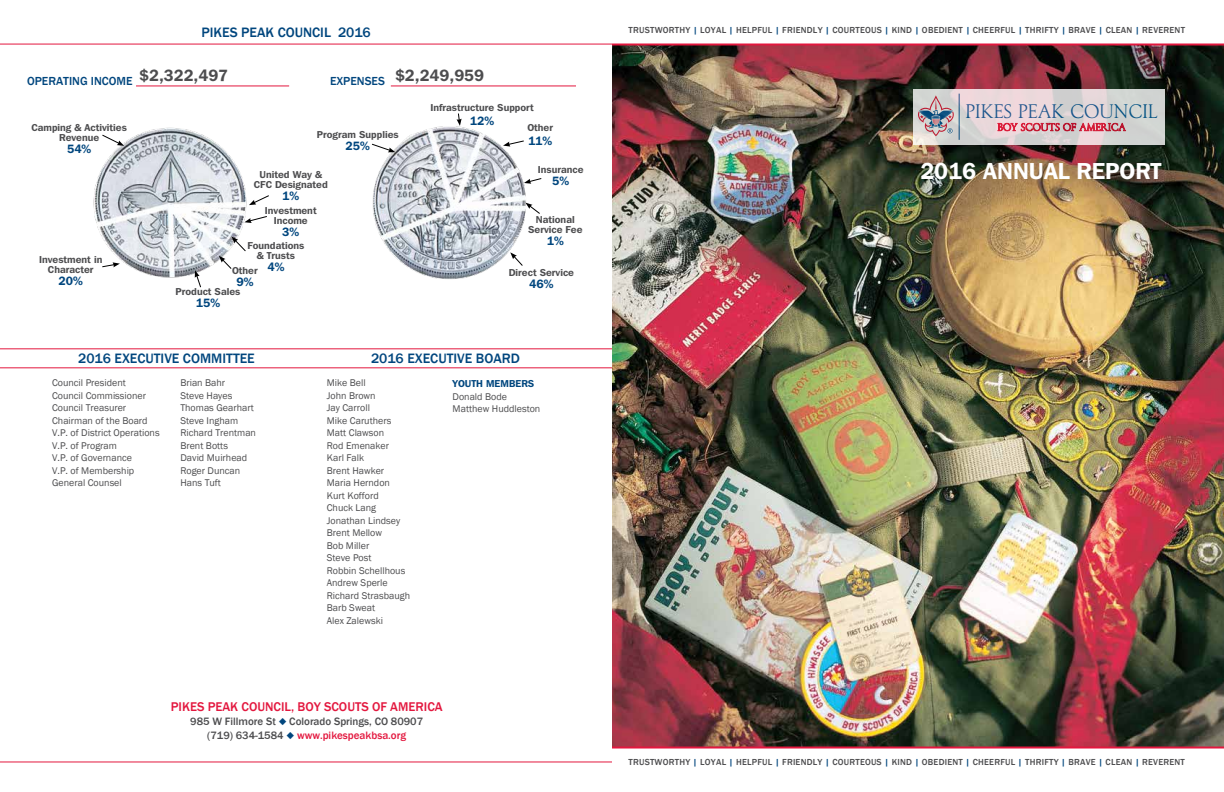
<style>
.page{position:relative;width:1224px;height:792px;background:#fff}
.page>*{position:absolute;margin:0;border:0;box-sizing:border-box;transform-origin:0 0}
.t1{font:600 23px "Franklin Gothic IT Cby BT";color:#fff}
.t2{font:17.4px "LTC Record Title";color:#005e9e}
.t3{font:600 16.2px "Franklin Gothic IT Cby BT";color:#4d4d4f}
.t4{font:500 14px "Franklin Gothic";color:#00467e}
.t5{font:500 13px "Franklin Gothic";color:#e3173e}
.t6{font:600 12px "Franklin Gothic IT Cby BT";color:#00467e}
.t7{font:500 12px "Franklin Gothic";color:#00467e}
.t8{font:500 11px/14px "Franklin Gothic";color:#4d4d4f;text-align:center}
.t9{font:10px/12.5px "Franklin Gothic";color:#4d4d4f}
.t10{font:600 10px/10px "Franklin Gothic IT Cby BT";color:#4d4d4f;text-align:center}
.t11{font:600 10px "Franklin Gothic IT Cby BT";color:#00467e}
.t12{font:500 9px "Franklin Gothic";letter-spacing:.025em;color:#4d4d4f}
.s1{color:#00467e}
.s2{color:#e3173e}
</style>
<div class="page">
<img style="left:93px;top:127px;width:154px;height:151px">
<hr style="left:0;top:44px;width:612px;height:1px;background:#e3173e">
<img style="left:612px;top:46px;width:612px;height:701px">
<hr style="left:612px;top:44px;width:612px;height:2px;background:#e3173e">
<hr style="left:612px;top:747px;width:612px;height:2px;background:#e3173e">
<svg style="left:913px;top:89px;width:252px;height:56px;background:#dbd5d5"></svg>
<hr style="left:959px;top:94px;width:1px;height:46px;background:#005596">
<svg style="left:998px;top:110px;width:128px;height:33px;background:#dcbbc0"></svg>
<svg style="left:918px;top:95px;width:36px;height:41px"></svg>
<hr style="left:0;top:367px;width:612px;height:1px;background:#e3173e">
<hr style="left:0;top:348px;width:612px;height:1px;background:#e3173e">
<hr style="left:0;top:761px;width:612px;height:1px;background:#e3173e">
<img style="left:373px;top:126px;width:154px;height:153px">
<svg style="left:503px;top:140px;width:22px;height:7px"></svg>
<svg style="left:372px;top:143px;width:23px;height:9px"></svg>
<svg style="left:524px;top:177px;width:18px;height:7px"></svg>
<hr style="left:136px;top:85px;width:153px;height:1px;background:#e3173e">
<hr style="left:391px;top:85px;width:185px;height:1px;background:#e3173e">
<svg style="left:195px;top:270px;width:7px;height:18px"></svg>
<svg style="left:249px;top:195px;width:20px;height:10px"></svg>
<svg style="left:101px;top:134px;width:23px;height:12px"></svg>
<svg style="left:101px;top:262px;width:19px;height:6px"></svg>
<svg style="left:244px;top:215px;width:23px;height:8px"></svg>
<svg style="left:219px;top:237px;width:28px;height:33px"></svg>
<svg style="left:457px;top:113px;width:5px;height:13px"></svg>
<svg style="left:510px;top:252px;width:14px;height:15px"></svg>
<svg style="left:525px;top:203px;width:15px;height:12px"></svg>
<h3 class="t4" style="left:201px;top:23px;width:171px">PIKES PEAK COUNCIL 2016</h3>
<h3 class="t3" style="left:139px;top:65px;width:90px">$2,322,497</h3>
<h3 class="t3" style="left:395px;top:65px;width:90px">$2,249,959</h3>
<p class="t7" style="left:27px;top:73px;width:107px">OPERATING INCOME</p>
<p class="t7" style="left:330px;top:73px;width:56px">EXPENSES</p>
<p class="t10" style="left:31px;top:122px;width:97px">Camping &amp; Activities<br>Revenue</p>
<p class="t6" style="left:67px;top:141px;width:26px">54%</p>
<p class="t10" style="left:39px;top:254px;width:65px">Investment in<br>Character</p>
<p class="t6" style="left:59px;top:273px;width:26px">20%</p>
<p class="t10" style="left:317px;top:129px;width:83px">Program Supplies</p>
<p class="t6" style="left:346px;top:138px;width:26px">25%</p>
<p class="t10" style="left:254px;top:170px;width:75px">United Way &amp;<br>CFC Designated</p>
<p class="t6" style="left:282px;top:189px;width:19px">1%</p>
<p class="t10" style="left:265px;top:205px;width:53px">Investment<br>Income</p>
<p class="t6" style="left:282px;top:224px;width:19px">3%</p>
<p class="t10" style="left:247px;top:240px;width:58px">Foundations &amp; Trusts</p>
<p class="t6" style="left:267px;top:259px;width:19px">4%</p>
<p class="t10" style="left:232px;top:265px;width:27px">Other</p>
<p class="t6" style="left:236px;top:274px;width:19px">9%</p>
<p class="t10" style="left:176px;top:287px;width:66px">Product Sales</p>
<p class="t6" style="left:196px;top:296px;width:26px">15%</p>
<p class="t10" style="left:430px;top:102px;width:105px">Infrastructure Support</p>
<p class="t6" style="left:470px;top:113px;width:26px">12%</p>
<p class="t10" style="left:527px;top:122px;width:27px">Other</p>
<p class="t6" style="left:528px;top:134px;width:26px">11%</p>
<p class="t10" style="left:538px;top:165px;width:47px">Insurance</p>
<p class="t6" style="left:552px;top:174px;width:19px">5%</p>
<p class="t10" style="left:528px;top:214px;width:56px">National<br>Service Fee</p>
<p class="t6" style="left:547px;top:233px;width:19px">1%</p>
<p class="t10" style="left:509px;top:267px;width:67px">Direct Service</p>
<p class="t6" style="left:529px;top:276px;width:26px">46%</p>
<h3 class="t4" style="left:78px;top:350px;width:178px">2016 EXECUTIVE COMMITTEE</h3>
<h3 class="t4" style="left:371px;top:350px;width:150px">2016 EXECUTIVE BOARD</h3>
<p class="t9" style="left:52px;top:377px;width:75px">Council President</p>
<p class="t9" style="left:180px;top:377px;width:46px">Brian Bahr</p>
<p class="t9" style="left:52px;top:390px;width:95px">Council Commissioner</p>
<p class="t9" style="left:180px;top:390px;width:53px">Steve Hayes</p>
<p class="t9" style="left:52px;top:402px;width:76px">Council Treasurer</p>
<p class="t9" style="left:180px;top:402px;width:75px">Thomas Gearhart</p>
<p class="t9" style="left:52px;top:415px;width:97px">Chairman of the Board</p>
<p class="t9" style="left:180px;top:415px;width:59px">Steve Ingham</p>
<p class="t9" style="left:52px;top:427px;width:109px">V.P. of District Operations</p>
<p class="t9" style="left:180px;top:427px;width:77px">Richard Trentman</p>
<p class="t9" style="left:52px;top:440px;width:66px">V.P. of Program</p>
<p class="t9" style="left:180px;top:440px;width:49px">Brent Botts</p>
<p class="t9" style="left:52px;top:452px;width:81px">V.P. of Governance</p>
<p class="t9" style="left:180px;top:452px;width:68px">David Muirhead</p>
<p class="t9" style="left:52px;top:465px;width:84px">V.P. of Membership</p>
<p class="t9" style="left:180px;top:465px;width:61px">Roger Duncan</p>
<p class="t9" style="left:52px;top:477px;width:71px">General Counsel</p>
<p class="t9" style="left:180px;top:477px;width:42px">Hans Tuft</p>
<p class="t9" style="left:327px;top:377px;width:85px">Mike Bell<br>John Brown<br>Jay Carroll<br>Mike Caruthers<br>Matt Clawson<br>Rod Emenaker<br>Karl Falk<br>Brent Hawker<br>Maria Herndon<br>Kurt Kofford<br>Chuck Lang<br>Jonathan Lindsey<br>Brent Mellow<br>Bob Miller<br>Steve Post<br>Robbin Schellhous<br>Andrew Sperle<br>Richard Strasbaugh<br>Barb Sweat<br>Alex Zalewski</p>
<p class="t11" style="left:453px;top:378px;width:83px">YOUTH MEMBERS</p>
<p class="t9" style="left:453px;top:391px;width:89px">Donald Bode<br>Matthew Huddleston</p>
<h3 class="t5" style="left:171px;top:698px;width:273px">PIKES PEAK COUNCIL, BOY SCOUTS OF AMERICA</h3>
<p class="t8" style="left:190px;top:714px;width:234px">985 W Fillmore St <span class="s1">◆</span> Colorado Springs, CO 80907 (719) 634-1584 <span class="s1">◆</span> <span class="s2">www.pikespeakbsa.org</span></p>
<p class="t12" style="left:629px;top:25px;width:558px">TRUSTWORTHY <span class="s1">|</span> LOYAL <span class="s1">|</span> HELPFUL <span class="s1">|</span> FRIENDLY <span class="s1">|</span> COURTEOUS <span class="s1">|</span> KIND <span class="s1">|</span> OBEDIENT <span class="s1">|</span> CHEERFUL <span class="s1">|</span> THRIFTY <span class="s1">|</span> BRAVE <span class="s1">|</span> CLEAN <span class="s1">|</span> REVERENT</p>
<h2 class="t2" style="left:965px;top:100px;width:194px">PIKES PEAK COUNCIL</h2>
<h1 class="t1" style="left:920px;top:156px;width:243px">2016 ANNUAL REPORT</h1>
<p class="t12" style="left:629px;top:756px;width:558px">TRUSTWORTHY <span class="s1">|</span> LOYAL <span class="s1">|</span> HELPFUL <span class="s1">|</span> FRIENDLY <span class="s1">|</span> COURTEOUS <span class="s1">|</span> KIND <span class="s1">|</span> OBEDIENT <span class="s1">|</span> CHEERFUL <span class="s1">|</span> THRIFTY <span class="s1">|</span> BRAVE <span class="s1">|</span> CLEAN <span class="s1">|</span> REVERENT</p>
</div>
